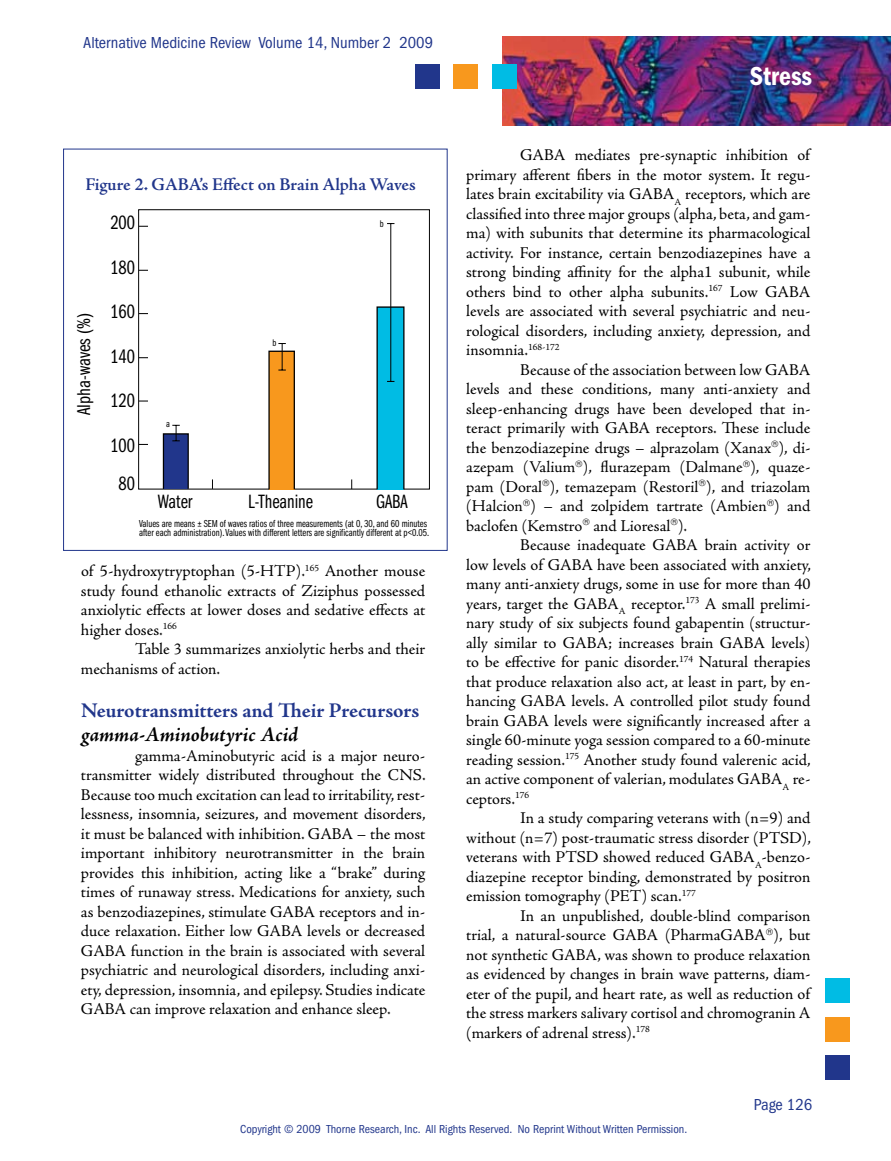
<style>
.page{position:relative;width:891px;height:1161px;background:#fff}
.page>*{position:absolute;margin:0;border:0;box-sizing:border-box;transform-origin:0 0}
.t1{font:600 condensed 27px "Franklin Gothic";color:#fff;scale:.96 1}
.t2{font:700 21px "Adobe Jenson Pro";letter-spacing:-.005em;color:#21368b}
.t3{font:italic 700 21px "Adobe Jenson Pro";letter-spacing:-.005em;color:#000}
.t4{font:19.95px/38px "Franklin Gothic Book Cmpr";color:#000;text-align:center;scale:.96 1}
.t5{font:19.2px "Franklin Gothic Book Cmpr";color:#000;scale:1.04 1}
.t6{font:600 18px "Adobe Jenson Pro";letter-spacing:-.005em;color:#21368b}
.t7{font:16.5px/19.5px "Adobe Jenson Pro";letter-spacing:-.005em;color:#000;text-align:justify}
.t8{font:condensed 16.5px "Franklin Gothic";color:#21368b}
.t9{font:condensed 12px "Franklin Gothic";color:#21368b}
.t10{font:10.5px/9.1px "Franklin Gothic Book Cmpr";color:#000}
.t11{font:10.05px "Franklin Gothic Book Cmpr";color:#000;scale:.96 1}
</style>
<div class="page">
<img style="left:502px;top:36px;width:389px;height:89px">
<div style="left:492px;top:64px;width:25px;height:25px;background:#00bce4"></div>
<div style="left:453px;top:64px;width:25px;height:25px;background:#f8981d"></div>
<div style="left:415px;top:64px;width:25px;height:25px;background:#21368b"></div>
<div style="left:825px;top:978px;width:24px;height:25px;background:#00bce4"></div>
<div style="left:825px;top:1017px;width:24px;height:24px;background:#f8981d"></div>
<div style="left:825px;top:1055px;width:24px;height:25px;background:#21368b"></div>
<div style="left:63px;top:149px;width:385px;height:402px;border:1px solid #21368b"></div>
<div style="left:138px;top:209px;width:292px;height:280px;border:1px solid #000"></div>
<div style="left:377px;top:307px;width:27px;height:182px;background:#00bce4"></div>
<div style="left:376px;top:306px;width:29px;height:184px;border:1px solid #000"></div>
<div style="left:269px;top:351px;width:25px;height:138px;background:#f8981d"></div>
<div style="left:268px;top:351px;width:27px;height:139px;border:1px solid #000"></div>
<div style="left:163px;top:434px;width:25px;height:55px;background:#21368b"></div>
<div style="left:163px;top:433px;width:26px;height:56px;border:1px solid #000"></div>
<svg style="left:172px;top:425px;width:8px;height:17px"></svg>
<svg style="left:278px;top:343px;width:8px;height:28px"></svg>
<hr style="left:391px;top:224px;width:1px;height:157px;background:#000">
<p class="t8" style="left:83px;top:33px;width:351px">Alternative Medicine Review Volume 14, Number 2 2009</p>
<p class="t6" style="left:85px;top:174px;width:332px">Figure 2. GABA’s Effect on Brain Alpha Waves</p>
<p class="t5" style="left:73px;top:415px;width:100px;rotate:-90deg">Alpha-waves (%)</p>
<p class="t4" style="left:110px;top:204px;width:27px">200</p>
<p class="t4" style="left:110px;top:249px;width:27px">180</p>
<p class="t4" style="left:110px;top:293px;width:27px">160</p>
<p class="t4" style="left:110px;top:338px;width:27px">140</p>
<p class="t4" style="left:110px;top:382px;width:27px">120</p>
<p class="t4" style="left:110px;top:427px;width:27px">100<br>80</p>
<p class="t11" style="left:166px;top:419px;width:5px">a</p>
<p class="t4" style="left:158px;top:483px;width:38px">Water</p>
<p class="t11" style="left:272px;top:337px;width:6px">b</p>
<p class="t11" style="left:380px;top:218px;width:6px">b</p>
<p class="t4" style="left:248px;top:483px;width:69px">L-Theanine</p>
<p class="t4" style="left:376px;top:482px;width:34px">GABA</p>
<p class="t10" style="left:139px;top:519px;width:292px">Values are means ± SEM of waves ratios of three measurements (at 0, 30, and 60 minutes after each administration). Values with different letters are significantly different at p&lt;0.05.</p>
<p class="t7" style="left:81px;top:562px;width:346px">of 5-hydroxytryptophan (5-HTP).<sup>165</sup> Another mouse study found ethanolic extracts of Ziziphus possessed anxiolytic effects at lower doses and sedative effects at higher doses.<sup>166</sup></p>
<p class="t7" style="left:81px;top:640px;width:346px;text-indent:54px">Table 3 summarizes anxiolytic herbs and their mechanisms of action.</p>
<p class="t2" style="left:81px;top:699px;width:340px">Neurotransmitters and Their Precursors</p>
<p class="t3" style="left:81px;top:723px;width:219px">gamma-Aminobutyric Acid</p>
<p class="t7" style="left:81px;top:746px;width:346px;text-indent:54px">gamma-Aminobutyric acid is a major neuro&shy;transmitter widely distributed throughout the CNS.<br>Because too much excitation can lead to irritability, rest&shy;lessness, insomnia, seizures, and movement disorders, it must be balanced with inhibition. GABA – the most important inhibitory neurotransmitter in the brain provides this inhibition, acting like a “brake” during times of runaway stress. Medications for anxiety, such as benzodiazepines, stimulate GABA receptors and in&shy;duce relaxation. Either low GABA levels or decreased GABA function in the brain is associated with several psychiatric and neurological disorders, including anxi&shy;ety, depression, insomnia, and epilepsy. Studies indicate GABA can improve relaxation and enhance sleep.</p>
<h1 class="t1" style="left:750px;top:60px;width:66px">Stress</h1>
<p class="t7" style="left:466px;top:146px;width:346px;text-indent:54px">GABA mediates pre-synaptic inhibition of primary afferent fibers in the motor system. It regu&shy;lates brain excitability via GABA<sub>A</sub> receptors, which are classified into three major groups (alpha, beta, and gam&shy;ma) with subunits that determine its pharmacological activity. For instance, certain benzodiazepines have a strong binding affinity for the alpha1 subunit, while others bind to other alpha subunits.<sup>167</sup> Low GABA levels are associated with several psychiatric and neu&shy;rological disorders, including anxiety, depression, and insomnia.<sup>168-172</sup></p>
<p class="t7" style="left:466px;top:360px;width:346px;text-indent:54px">Because of the association between low GABA levels and these conditions, many anti-anxiety and sleep-enhancing drugs have been developed that in&shy;teract primarily with GABA receptors. These include the benzodiazepine drugs – alprazolam (Xanax➔), di&shy;azepam (Valium➔), flurazepam (Dalmane➔), quaze&shy;pam (Doral➔), temazepam (Restoril➔), and triazolam (Halcion➔) – and zolpidem tartrate (Ambien➔) and baclofen (Kemstro➔ and Lioresal➔).</p>
<p class="t7" style="left:466px;top:536px;width:346px;text-indent:54px">Because inadequate GABA brain activity or low levels of GABA have been associated with anxiety, many anti-anxiety drugs, some in use for more than 40 years, target the GABA<sub>A</sub> receptor.<sup>173</sup> A small prelimi&shy;nary study of six subjects found gabapentin (structur&shy;ally similar to GABA; increases brain GABA levels) to be effective for panic disorder.<sup>174</sup> Natural therapies that produce relaxation also act, at least in part, by en&shy;hancing GABA levels. A controlled pilot study found brain GABA levels were significantly increased after a single 60-minute yoga session compared to a 60-minute reading session.<sup>175</sup> Another study found valerenic acid, an active component of valerian, modulates GABA<sub>A</sub> re&shy;ceptors.<sup>176</sup></p>
<p class="t7" style="left:466px;top:809px;width:346px;text-indent:54px">In a study comparing veterans with (n=9) and without (n=7) post-traumatic stress disorder (PTSD), veterans with PTSD showed reduced GABA<sub>A</sub>-benzo&shy;diazepine receptor binding, demonstrated by positron emission tomography (PET) scan.<sup>177</sup></p>
<p class="t7" style="left:466px;top:906px;width:346px;text-indent:54px">In an unpublished, double-blind comparison trial, a natural-source GABA (PharmaGABA➔), but not synthetic GABA, was shown to produce relaxation as evidenced by changes in brain wave patterns, diam&shy;eter of the pupil, and heart rate, as well as reduction of the stress markers salivary cortisol and chromogranin A (markers of adrenal stress).<sup>178</sup></p>
<p class="t8" style="left:754px;top:1095px;width:60px">Page 126</p>
<p class="t9" style="left:240px;top:1122px;width:448px">Copyright © 2009 Thorne Research, Inc. All Rights Reserved. No Reprint Without Written Permission.</p>
</div>
